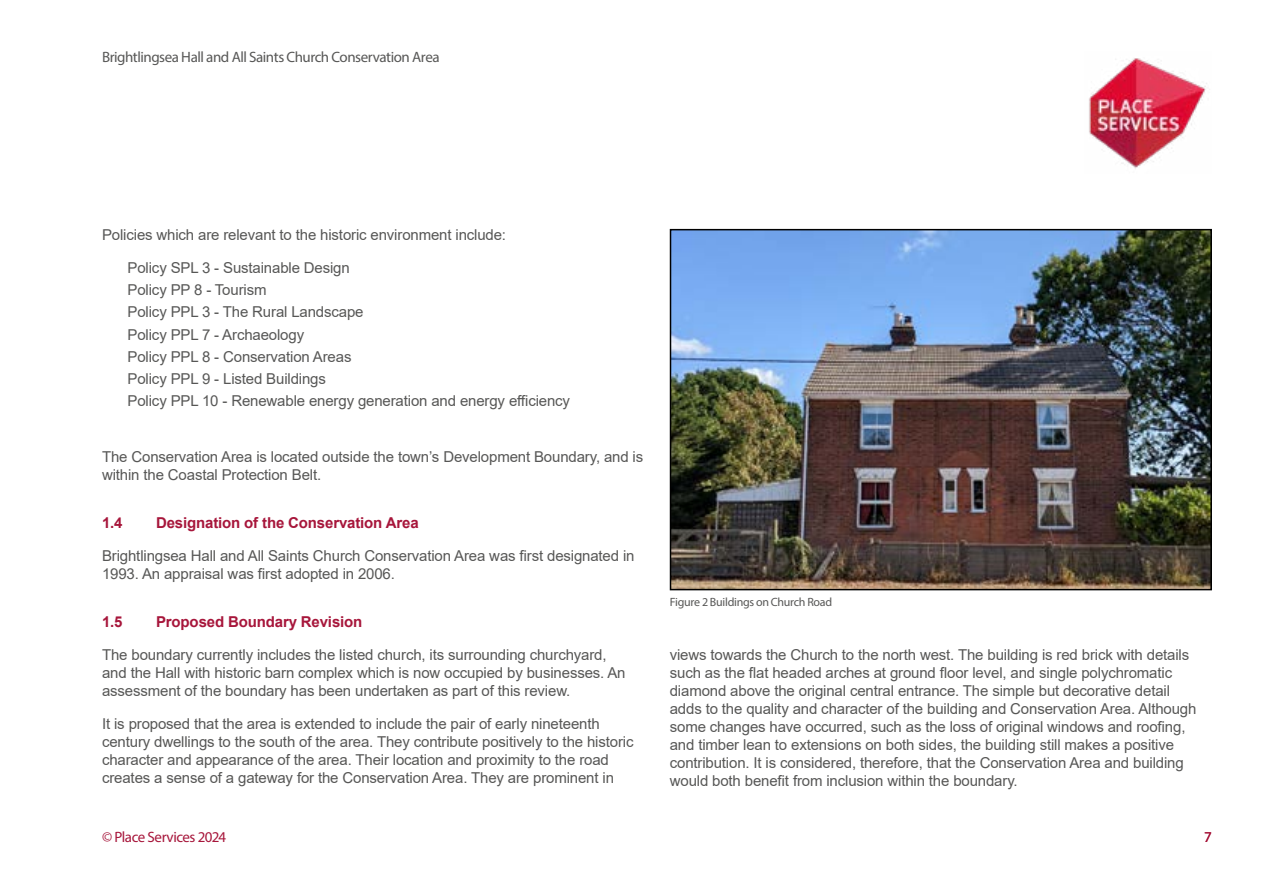
<style>
.page{position:relative;width:1263px;height:893px;background:#fff}
.page>*{position:absolute;margin:0;border:0;box-sizing:border-box;transform-origin:0 0}
.t1{font:15px/18px "Arial";letter-spacing:-.01em;color:#575756}
.t2{font:700 15px "Arial";letter-spacing:-.01em;color:#a7163b}
.t3{font:15px "Myriad Pro";letter-spacing:-.03em;color:#575756}
.t4{font:15px "Myriad Pro";letter-spacing:-.03em;color:#a7163b}
.t5{font:12px "Myriad Pro";letter-spacing:-.025em;color:#575756}
</style>
<div class="page">
<img style="left:673px;top:232px;width:536px;height:355px">
<div style="left:670px;top:229px;width:542px;height:361px;border:2px solid #000"></div>
<img style="left:1089px;top:58px;width:118px;height:111px">
<p class="t3" style="left:102px;top:48px;width:339px">Brightlingsea Hall and All Saints Church Conservation Area</p>
<p class="t1" style="left:102px;top:225px;width:406px">Policies which are relevant to the historic environment include:</p>
<p class="t1" style="left:128px;top:256px;width:444px;line-height:22.2px">Policy SPL 3 - Sustainable Design<br>Policy PP 8 - Tourism<br>Policy PPL 3 - The Rural Landscape<br>Policy PPL 7 - Archaeology<br>Policy PPL 8 - Conservation Areas<br>Policy PPL 9 - Listed Buildings<br>Policy PPL 10 - Renewable energy generation and energy efficiency</p>
<p class="t1" style="left:102px;top:447px;width:543px">The Conservation Area is located outside the town’s Development Boundary, and is within the Coastal Protection Belt.</p>
<p class="t2" style="left:102px;top:512px;width:22px">1.4</p>
<p class="t2" style="left:156px;top:512px;width:264px">Designation of the Conservation Area</p>
<p class="t1" style="left:102px;top:546px;width:534px">Brightlingsea Hall and All Saints Church Conservation Area was first designated in<br>1993. An appraisal was first adopted in 2006.</p>
<p class="t2" style="left:102px;top:611px;width:22px">1.5</p>
<p class="t2" style="left:156px;top:611px;width:208px">Proposed Boundary Revision</p>
<p class="t1" style="left:102px;top:645px;width:525px">The boundary currently includes the listed church, its surrounding churchyard, and the Hall with historic barn complex which is now occupied by businesses. An assessment of the boundary has been undertaken as part of this review.</p>
<p class="t1" style="left:102px;top:714px;width:533px">It is proposed that the area is extended to include the pair of early nineteenth century dwellings to the south of the area. They contribute positively to the historic character and appearance of the area. Their location and proximity to the road creates a sense of a gateway for the Conservation Area. They are prominent in</p>
<p class="t5" style="left:670px;top:594px;width:164px">Figure 2 Buildings on Church Road</p>
<p class="t1" style="left:670px;top:646px;width:528px">views towards the Church to the north west. The building is red brick with details such as the flat headed arches at ground floor level, and single polychromatic diamond above the original central entrance. The simple but decorative detail adds to the quality and character of the building and Conservation Area. Although some changes have occurred, such as the loss of original windows and roofing, and timber lean to extensions on both sides, the building still makes a positive contribution. It is considered, therefore, that the Conservation Area and building would both benefit from inclusion within the boundary.</p>
<p class="t4" style="left:102px;top:828px;width:126px">© Place Services 2024</p>
<p class="t4" style="left:1204px;top:828px;width:9px">7</p>
</div>
